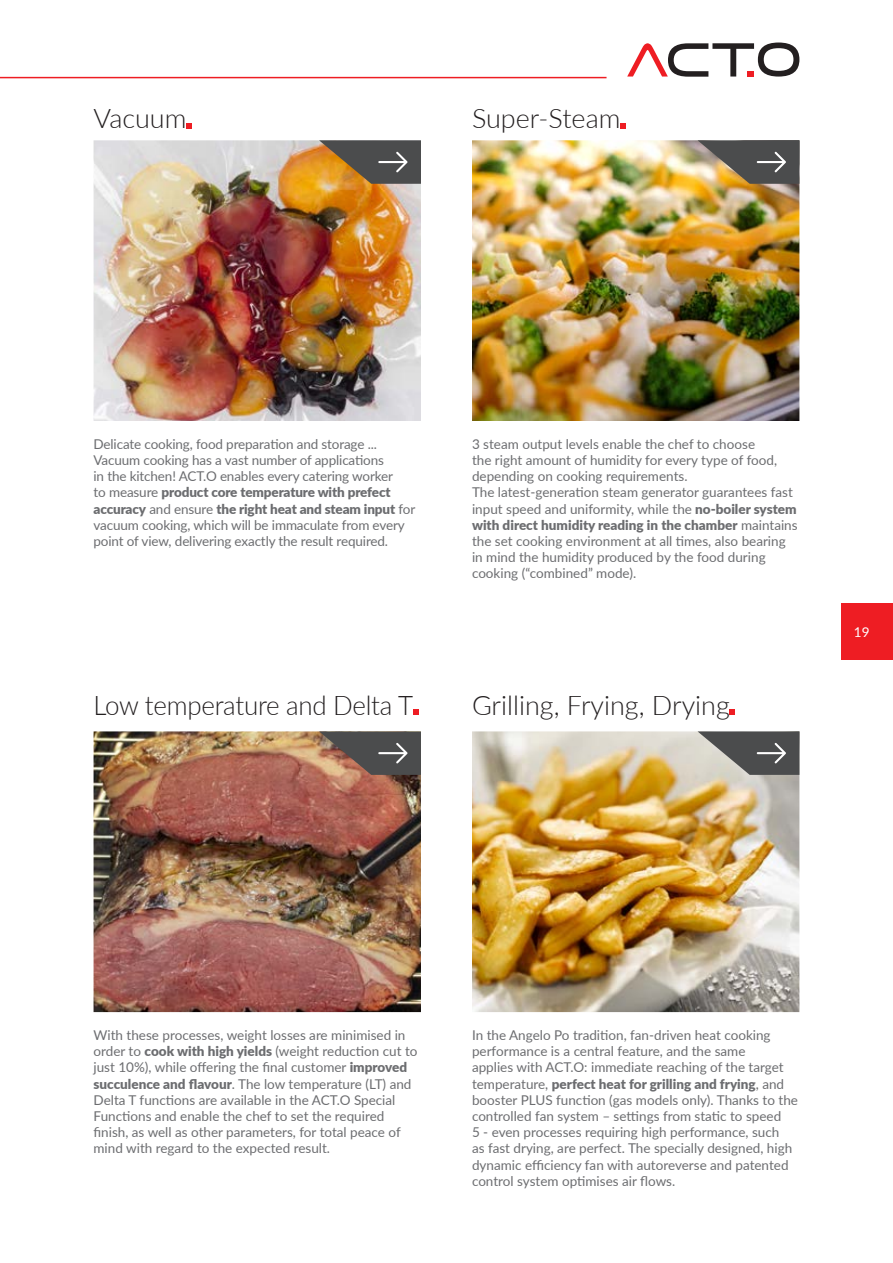
<style>
.page{position:relative;width:893px;height:1263px;background:#fff}
.page>*{position:absolute;margin:0;border:0;box-sizing:border-box;transform-origin:0 0}
.t1{font:300 27px "Lato";letter-spacing:-.005em;color:#231f20}
.t2{font:300 27px "Lato";letter-spacing:-.005em;color:#231f20;scale:.96 1}
.t3{font:13.5px/16.2px "Lato";color:#6c6d70}
.t4{font:13.5px "Lato";color:#fff}
.s1{font-weight:900}
</style>
<div class="page">
<img style="left:94px;top:731px;width:327px;height:281px">
<img style="left:94px;top:140px;width:327px;height:281px">
<img style="left:472px;top:731px;width:327px;height:281px">
<img style="left:472px;top:140px;width:327px;height:281px">
<svg style="left:319px;top:140px;width:102px;height:44px;background:#776448"></svg>
<svg style="left:319px;top:731px;width:102px;height:44px;background:#6e615a"></svg>
<svg style="left:697px;top:140px;width:102px;height:44px;background:#756d5f"></svg>
<svg style="left:697px;top:731px;width:102px;height:44px;background:#767674"></svg>
<svg style="left:627px;top:43px;width:172px;height:34px"></svg>
<hr style="left:0;top:77px;width:606px;height:1px;background:#ee1d23">
<svg style="left:620px;top:123px;width:6px;height:5px"></svg>
<svg style="left:187px;top:123px;width:5px;height:5px"></svg>
<svg style="left:730px;top:710px;width:5px;height:5px"></svg>
<svg style="left:413px;top:710px;width:5px;height:5px"></svg>
<div style="left:841px;top:603px;width:52px;height:56px;background:#ee1d23"></div>
<p class="t1" style="left:94px;top:100px;width:94px">Vacuum</p>
<p class="t1" style="left:472px;top:100px;width:150px">Super-Steam</p>
<p class="t3" style="left:94px;top:435px;width:285px">Delicate cooking, food preparation and storage ...</p>
<p class="t3" style="left:94px;top:451px;width:323px">Vacuum cooking has a vast number of applications<br>in the kitchen! ACT.O enables every catering worker<br>to measure <span class="s1">product core temperature with prefect accuracy</span> and ensure <span class="s1">the right heat and steam input</span> for vacuum cooking, which will be immaculate from every point of view, delivering exactly the result required.</p>
<p class="t3" style="left:472px;top:435px;width:307px">3 steam output levels enable the chef to choose the right amount of humidity for every type of food, depending on cooking requirements.</p>
<p class="t3" style="left:472px;top:484px;width:327px">The latest-generation steam generator guarantees fast input speed and uniformity, while the <span class="s1">no-boiler system with direct humidity reading in the chamber</span> maintains the set cooking environment at all times, also bearing in mind the humidity produced by the food during cooking (“combined” mode).</p>
<p class="t2" style="left:94px;top:686px;width:334px">Low temperature and Delta T</p>
<p class="t1" style="left:472px;top:686px;width:259px">Grilling, Frying, Drying</p>
<p class="t4" style="left:854px;top:622px;width:17px">19</p>
<p class="t3" style="left:94px;top:1026px;width:325px">With these processes, weight losses are minimised in order to <span class="s1">cook with high yields</span> (weight reduction cut to just 10%), while offering the final customer <span class="s1">improved succulence and flavour</span>. The low temperature (LT) and Delta T functions are available in the ACT.O Special Functions and enable the chef to set the required finish, as well as other parameters, for total peace of mind with regard to the expected result.</p>
<p class="t3" style="left:472px;top:1026px;width:327px">In the Angelo Po tradition, fan-driven heat cooking performance is a central feature, and the same<br>applies with ACT.O: immediate reaching of the target temperature, <span class="s1">perfect heat for grilling and frying</span>, and booster PLUS function (gas models only). Thanks to the controlled fan system – settings from static to speed<br>5 - even processes requiring high performance, such<br>as fast drying, are perfect. The specially designed, high dynamic efficiency fan with autoreverse and patented control system optimises air flows.</p>
</div>
